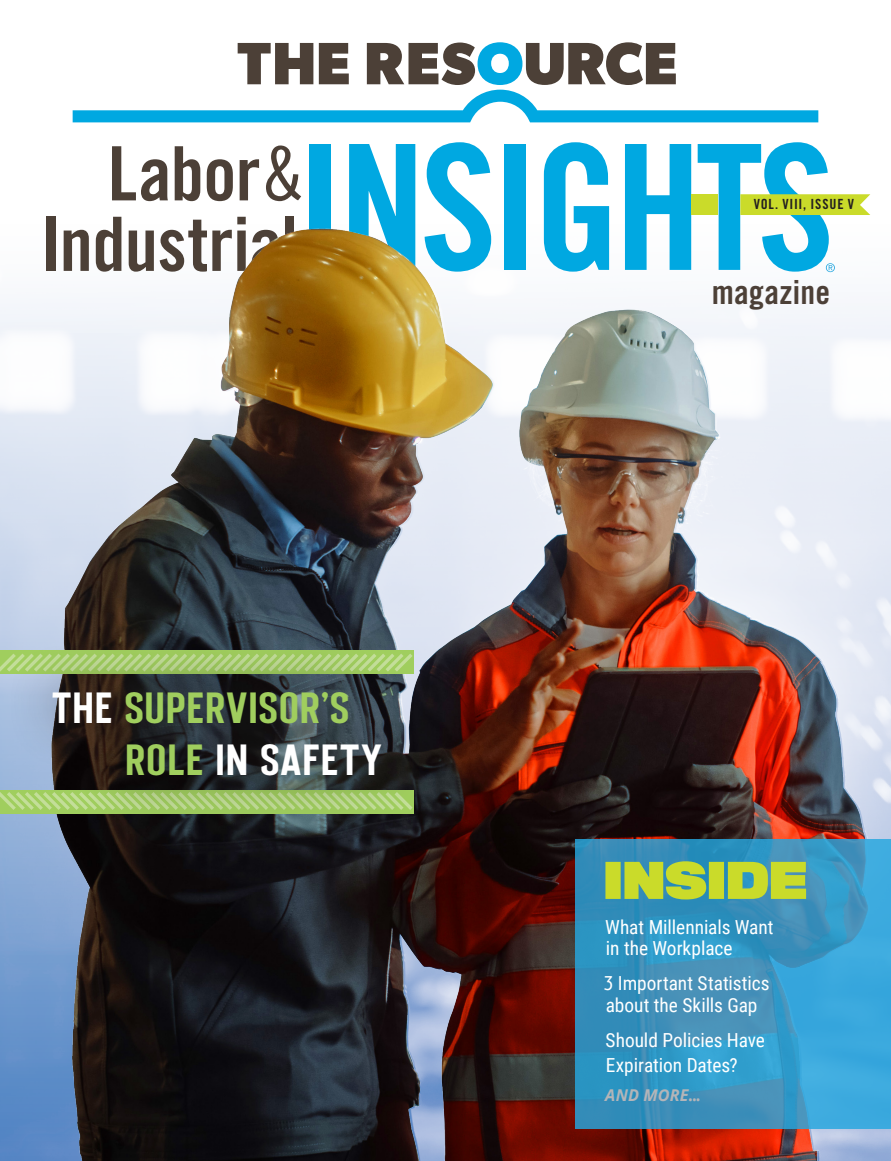
<style>
.page{position:relative;width:891px;height:1161px;background:#fff}
.page>*{position:absolute;margin:0;border:0;box-sizing:border-box;transform-origin:0 0}
.t1{font:174.45px "Trade Gothic LT Std Bd Cn 20";letter-spacing:-.035em;color:#00a8e1}
.t2{font:75px/70.5px "Trade Gothic LT Std Bd Cn 20";letter-spacing:-.01em;color:#4c4037;text-align:right}
.t3{font:43.65px/52.3px "Rallington Sans 02";color:#a0ce5e}
.t4{font:33.3px "Trade Gothic LT Std Bd Cn 20";letter-spacing:.01em;color:#4c4037}
.t5{font:19.35px/21.5px "Roboto Condensed";letter-spacing:-.005em;color:#fff}
.t6{font:italic 700 16.35px "Open Sans";letter-spacing:.01em;color:#b4b5b8}
.t7{font:13.95px "Trade Gothic LT Std Bd Cn 20";letter-spacing:.06em;color:#231f20}
.s1{font-family:"Trade Gothic LT Std Cn 18"}
.s2{color:#fff}
.s3{font-family:"PT Sans";font-style:normal;font-stretch:condensed;font-size:19.35px}
</style>
<div class="page">
<img style="left:0;top:194px;width:891px;height:967px">
<svg style="left:575px;top:840px;width:316px;height:289px;background:#3897c5"></svg>
<svg style="left:605px;top:861px;width:201px;height:38px;background:#a8ca49"></svg>
<div style="left:6px;top:640px;width:422px;height:188px;background:#231f20;opacity:.91"></div>
<svg style="left:73px;top:42px;width:745px;height:80px"></svg>
<h2 class="t2" style="left:40px;top:138px;width:265px">Labor<span class="s1">&amp;<br></span>Industrial</h2>
<h1 class="t1" style="left:296px;top:102px;width:540px">INSIGHTS</h1>
<p class="t7" style="left:754px;top:195px;width:102px">VOL. VIII, ISSUE V</p>
<h3 class="t4" style="left:712px;top:272px;width:120px">magazine</h3>
<h3 class="t3" style="left:125px;top:681px;width:259px;text-indent:-73px"><span class="s2">THE</span> SUPERVISOR’S<br>ROLE <span class="s2">IN SAFETY</span></h3>
<p class="t5" style="left:605px;top:915px;width:170px">What Millennials Want in the Workplace</p>
<p class="t5" style="left:604px;top:972px;width:167px">3 Important Statistics about the Skills Gap</p>
<p class="t5" style="left:606px;top:1027px;width:161px;line-height:24.5px">Should Policies Have<br>Expiration Dates?</p>
<p class="t6" style="left:605px;top:1083px;width:96px">AND MORE<span class="s3">...</span></p>
</div>
